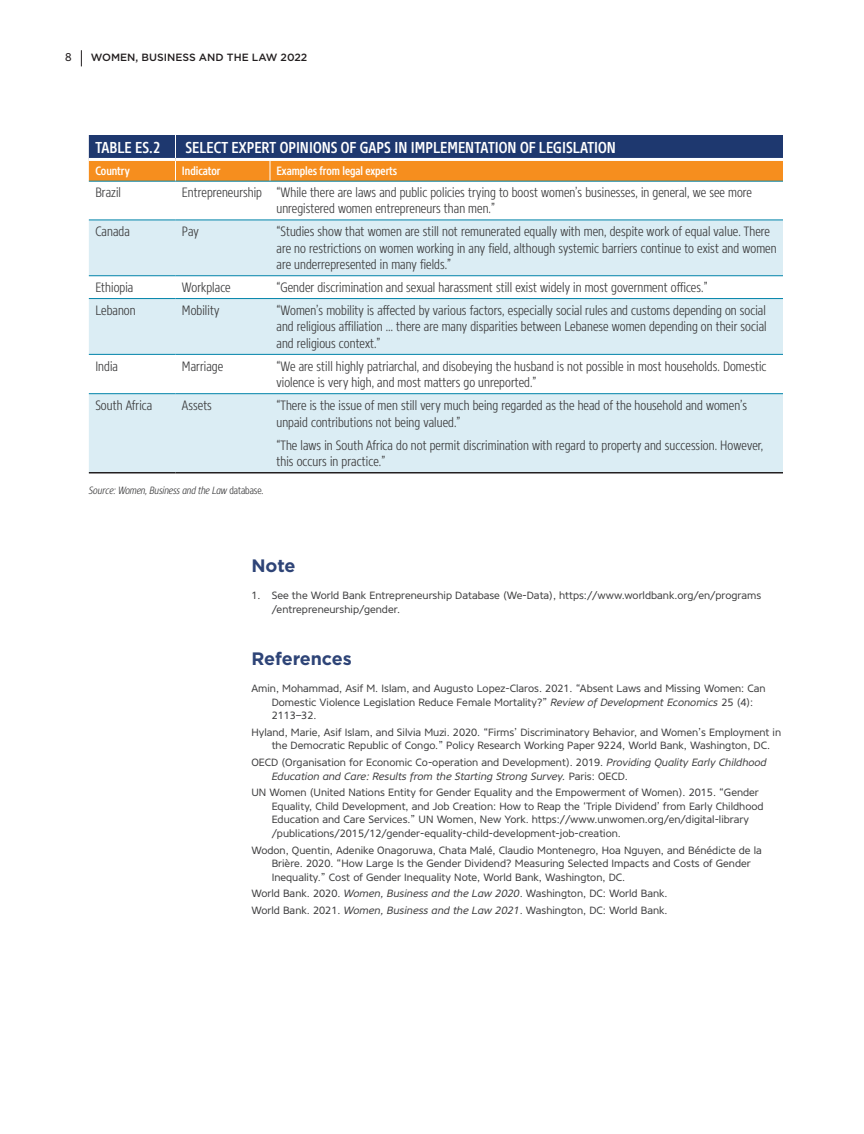
<style>
.page{position:relative;width:864px;height:1134px;background:#fff}
.page>*{position:absolute;margin:0;border:0;box-sizing:border-box;transform-origin:0 0}
.H2_2019{font:700 18px "Gotham";letter-spacing:-.005em;color:#2e4477}
.Table_tilte{font:500 15.75px "Core Sans N57 Cn";color:#fff}
.M_Table-_Text{font:300 13.5px/16.5px "Core Sans N37 Cn";letter-spacing:.005em;color:#3e3e3f}
.Main_Table_Column_He{font:500 12px "Core Sans N57 Cn";letter-spacing:-.005em;color:#fff}
.t1{font:11.25px "Core Sans N45";color:#231f20}
.Endnote{font:10.5px/13.5px "Core Sans N45";color:#3e3e3f}
.Endnote-2{font:italic 10.5px/13.5px "Core Sans N45";color:#3e3e3f}
._2019_Table_Source{font:italic 300 10.5px "Core Sans N37 Cn";letter-spacing:-.005em;color:#3e3e3f}
.t2{font:500 10.5px "Gotham";color:#231f20}
.s1{font-style:normal}
.s2{font-style:italic}
</style>
<div class="page">
<svg style="left:81px;top:50px;width:1px;height:16px"></svg>
<svg style="left:89px;top:221px;width:694px;height:251px;fill:#dbedf4"></svg>
<hr style="left:89px;top:220px;width:87px;height:1px;background:#0083a9">
<hr style="left:176px;top:220px;width:94px;height:1px;background:#0083a9">
<hr style="left:270px;top:220px;width:513px;height:1px;background:#0083a9">
<hr style="left:89px;top:275px;width:87px;height:1px;background:#0083a9">
<hr style="left:176px;top:275px;width:94px;height:1px;background:#0083a9">
<hr style="left:270px;top:275px;width:513px;height:1px;background:#0083a9">
<hr style="left:89px;top:298px;width:87px;height:1px;background:#0083a9">
<hr style="left:176px;top:298px;width:94px;height:1px;background:#0083a9">
<hr style="left:270px;top:298px;width:513px;height:1px;background:#0083a9">
<hr style="left:89px;top:354px;width:87px;height:1px;background:#0083a9">
<hr style="left:176px;top:354px;width:94px;height:1px;background:#0083a9">
<hr style="left:270px;top:354px;width:513px;height:1px;background:#0083a9">
<hr style="left:89px;top:393px;width:87px;height:1px;background:#0083a9">
<hr style="left:176px;top:393px;width:94px;height:1px;background:#0083a9">
<hr style="left:270px;top:393px;width:513px;height:1px;background:#0083a9">
<svg style="left:89px;top:135px;width:694px;height:46px;background:#80604a"></svg>
<hr style="left:89px;top:158px;width:87px;height:3px;background:#fff">
<hr style="left:176px;top:158px;width:94px;height:3px;background:#fff">
<hr style="left:270px;top:158px;width:513px;height:3px;background:#fff">
<hr style="left:89px;top:472px;width:87px;height:2px;background:#231f20">
<hr style="left:176px;top:472px;width:94px;height:2px;background:#231f20">
<hr style="left:270px;top:472px;width:513px;height:2px;background:#231f20">
<hr style="left:89px;top:181px;width:87px;height:1px;background:#0083a9">
<hr style="left:176px;top:181px;width:94px;height:1px;background:#0083a9">
<hr style="left:270px;top:181px;width:513px;height:1px;background:#0083a9">
<p class="t1" style="left:65px;top:50px;width:8px">8</p>
<p class="t2" style="left:91px;top:51px;width:218px">WOMEN, BUSINESS AND THE LAW 2022</p>
<p class="Table_tilte" style="left:95px;top:137px;width:67px">TABLE ES.2</p>
<p class="Table_tilte" style="left:185px;top:137px;width:432px">SELECT EXPERT OPINIONS OF GAPS IN IMPLEMENTATION OF LEGISLATION</p>
<p class="Main_Table_Column_He" style="left:95px;top:163px;width:36px">Country</p>
<p class="Main_Table_Column_He" style="left:182px;top:163px;width:40px">Indicator</p>
<p class="Main_Table_Column_He" style="left:276px;top:163px;width:122px">Examples from legal experts</p>
<p class="M_Table-_Text" style="left:95px;top:184px;width:27px">Brazil</p>
<p class="M_Table-_Text" style="left:182px;top:184px;width:82px">Entrepreneurship</p>
<p class="M_Table-_Text" style="left:276px;top:184px;width:477px">“While there are laws and public policies trying to boost women’s businesses, in general, we see more unregistered women entrepreneurs than men.”</p>
<p class="M_Table-_Text" style="left:95px;top:223px;width:36px">Canada</p>
<p class="M_Table-_Text" style="left:182px;top:223px;width:18px">Pay</p>
<p class="M_Table-_Text" style="left:276px;top:223px;width:502px">“Studies show that women are still not remunerated equally with men, despite work of equal value. There are no restrictions on women working in any field, although systemic barriers continue to exist and women are underrepresented in many fields.”</p>
<p class="M_Table-_Text" style="left:95px;top:279px;width:40px">Ethiopia</p>
<p class="M_Table-_Text" style="left:182px;top:279px;width:50px">Workplace</p>
<p class="M_Table-_Text" style="left:276px;top:279px;width:433px">“Gender discrimination and sexual harassment still exist widely in most government offices.”</p>
<p class="M_Table-_Text" style="left:95px;top:302px;width:42px">Lebanon</p>
<p class="M_Table-_Text" style="left:182px;top:302px;width:39px">Mobility</p>
<p class="M_Table-_Text" style="left:276px;top:302px;width:492px;text-align:justify">“Women’s mobility is affected by various factors, especially social rules and customs depending on social and religious affiliation … there are many disparities between Lebanese women depending on their social and religious context.”</p>
<p class="M_Table-_Text" style="left:95px;top:358px;width:24px">India</p>
<p class="M_Table-_Text" style="left:182px;top:358px;width:43px">Marriage</p>
<p class="M_Table-_Text" style="left:276px;top:358px;width:492px">“We are still highly patriarchal, and disobeying the husband is not possible in most households. Domestic violence is very high, and most matters go unreported.”</p>
<p class="M_Table-_Text" style="left:95px;top:397px;width:59px">South Africa</p>
<p class="M_Table-_Text" style="left:182px;top:397px;width:31px">Assets</p>
<p class="M_Table-_Text" style="left:276px;top:397px;width:472px">“There is the issue of men still very much being regarded as the head of the household and women’s unpaid contributions not being valued.”</p>
<p class="M_Table-_Text" style="left:276px;top:437px;width:488px">“The laws in South Africa do not permit discrimination with regard to property and succession. However, this occurs in practice.”</p>
<p class="_2019_Table_Source" style="left:89px;top:483px;width:176px">Source: Women, Business and the Law <span class="s1">database.</span></p>
<p class="H2_2019" style="left:251px;top:554px;width:46px">Note</p>
<p class="Endnote" style="left:272px;top:589px;width:491px;text-indent:-20px">1. See the World Bank Entrepreneurship Database (We-Data), https://www.worldbank.org/en/programs /entrepreneurship/gender.</p>
<p class="H2_2019" style="left:251px;top:647px;width:102px">References</p>
<p class="Endnote" style="left:272px;top:682px;width:495px;text-indent:-20px">Amin, Mohammad, Asif M. Islam, and Augusto Lopez‐Claros. 2021. “Absent Laws and Missing Women: Can<br>Domestic Violence Legislation Reduce Female Mortality?” <span class="s2">Review of Development Economics</span> 25 (4):<br>2113–32.</p>
<p class="Endnote" style="left:272px;top:726px;width:511px;text-indent:-20px">Hyland, Marie, Asif Islam, and Silvia Muzi. 2020. “Firms’ Discriminatory Behavior, and Women’s Employment in the Democratic Republic of Congo.” Policy Research Working Paper 9224, World Bank, Washington, DC.</p>
<p class="Endnote-2" style="left:272px;top:756px;width:497px;text-indent:-20px"><span class="s1">OECD (Organisation for Economic Co-operation and Development). 2019.</span> Providing Quality Early Childhood<br>Education and Care: Results from the Starting Strong Survey. <span class="s1">Paris: OECD.</span></p>
<p class="Endnote" style="left:272px;top:786px;width:493px;text-indent:-20px">UN Women (United Nations Entity for Gender Equality and the Empowerment of Women). 2015. “Gender Equality, Child Development, and Job Creation: How to Reap the ‘Triple Dividend’ from Early Childhood Education and Care Services.” UN Women, New York. https://www.unwomen.org/en/digital-library /publications/2015/12/gender-equality-child-development-job-creation.</p>
<p class="Endnote" style="left:272px;top:843px;width:492px;text-indent:-20px">Wodon, Quentin, Adenike Onagoruwa, Chata Malé, Claudio Montenegro, Hoa Nguyen, and Bénédicte de la<br>Brière. 2020. “How Large Is the Gender Dividend? Measuring Selected Impacts and Costs of Gender<br>Inequality.” Cost of Gender Inequality Note, World Bank, Washington, DC.</p>
<p class="Endnote" style="left:251px;top:887px;width:418px">World Bank. 2020. <span class="s2">Women, Business and the Law 2020</span>. Washington, DC: World Bank.</p>
<p class="Endnote" style="left:251px;top:904px;width:418px">World Bank. 2021. <span class="s2">Women, Business and the Law 2021</span>. Washington, DC: World Bank.</p>
</div>
